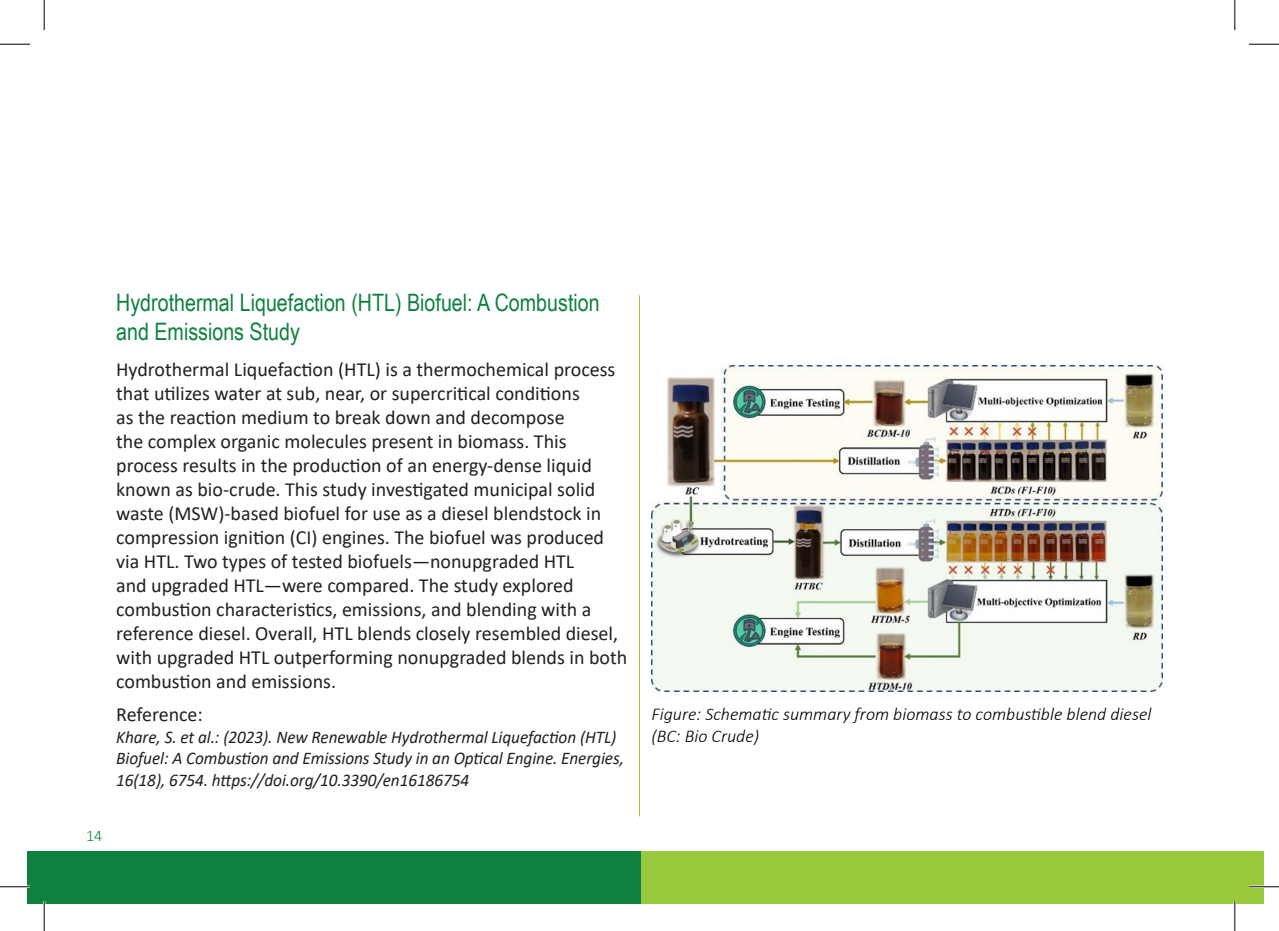
<style>
.page{position:relative;width:1279px;height:931px;background:#fff}
.page>*{position:absolute;margin:0;border:0;box-sizing:border-box;transform-origin:0 0}
.t1{font:24px/28.8px "Arial Narrow";color:#0e813f}
.t2{font:20px/24px "Calibri";color:#231f20}
.t3{font:italic 300 18px/21.6px "Calibri";color:#000}
.t4{font:italic 17.8px/21.4px "Calibri";letter-spacing:-.005em;color:#231f20}
.t5{font:300 16px "Calibri";color:#0d803f}
</style>
<div class="page">
<hr style="left:639px;top:295px;width:1px;height:521px;background:#98c93d">
<div style="left:27px;top:851px;width:1228px;height:52px;background:#98c93c"></div>
<div style="left:1215px;top:851px;width:48px;height:52px;background:#98c93c"></div>
<div style="left:27px;top:851px;width:614px;height:52px;background:#0e813f"></div>
<img style="left:651px;top:366px;width:512px;height:324px">
<hr style="left:0;top:885px;width:30px;height:2px;background:#fff">
<hr style="left:1249px;top:885px;width:30px;height:2px;background:#fff">
<hr style="left:43px;top:900px;width:2px;height:30px;background:#fff">
<hr style="left:1233px;top:900px;width:3px;height:30px;background:#fff">
<hr style="left:0;top:44px;width:30px;height:1px;background:#000">
<hr style="left:1249px;top:44px;width:30px;height:1px;background:#000">
<hr style="left:0;top:886px;width:30px;height:1px;background:#000">
<hr style="left:1249px;top:886px;width:30px;height:1px;background:#000">
<hr style="left:44px;top:0;width:1px;height:30px;background:#000">
<hr style="left:44px;top:900px;width:1px;height:30px;background:#000">
<hr style="left:1234px;top:0;width:1px;height:30px;background:#000">
<hr style="left:1234px;top:900px;width:1px;height:30px;background:#000">
<p class="t1" style="left:116px;top:287px;width:485px">Hydrothermal Liquefaction (HTL) Biofuel: A Combustion and Emissions Study</p>
<p class="t2" style="left:116px;top:356px;width:513px">Hydrothermal Liquefaction (HTL) is a thermochemical process that utilizes water at sub, near, or supercritical conditions<br>as the reaction medium to break down and decompose<br>the complex organic molecules present in biomass. This process results in the production of an energy-dense liquid known as bio-crude. This study investigated municipal solid waste (MSW)-based biofuel for use as a diesel blendstock in compression ignition (CI) engines. The biofuel was produced via HTL. Two types of tested biofuels—nonupgraded HTL<br>and upgraded HTL—were compared. The study explored combustion characteristics, emissions, and blending with a reference diesel. Overall, HTL blends closely resembled diesel, with upgraded HTL outperforming nonupgraded blends in both combustion and emissions.</p>
<p class="t2" style="left:116px;top:702px;width:88px">Reference:</p>
<p class="t4" style="left:116px;top:725px;width:509px">Khare, S. et al.: (2023). New Renewable Hydrothermal Liquefaction (HTL)<br>Biofuel: A Combustion and Emissions Study in an Optical Engine. Energies,<br>16(18), 6754. https://doi.org/10.3390/en16186754</p>
<p class="t5" style="left:86px;top:825px;width:18px">14</p>
<p class="t3" style="left:651px;top:703px;width:501px">Figure: Schematic summary from biomass to combustible blend diesel (BC: Bio Crude)</p>
</div>
